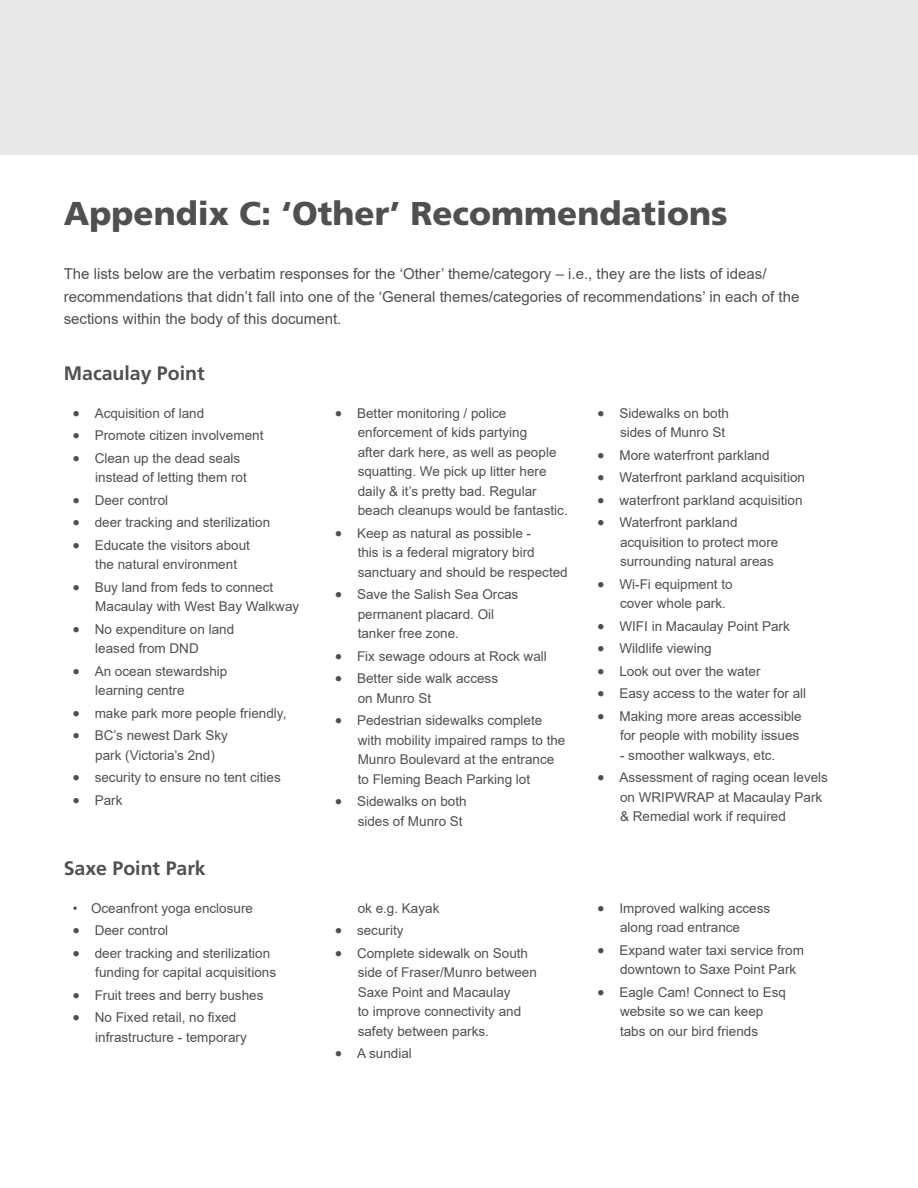
<style>
.page{position:relative;width:918px;height:1188px;background:#fff}
.page>*{position:absolute;margin:0;border:0;box-sizing:border-box;transform-origin:0 0}
.Heading_1{font:900 33px "Frutiger LT Std";color:#505050}
.Appendix_H2{font:700 19.5px "Frutiger LT Std";color:#505050}
.Appendix_Basic{font:15px/22.5px "Arial";color:#505050}
.t1{font:13.5px/19.5px "Arial";color:#505050}
</style>
<div class="page">
<div style="left:0;top:1px;width:917px;height:154px;background:#e9e9e9"></div>
<p class="Heading_1" style="left:64px;top:194px;width:666px">Appendix C: ‘Other’ Recommendations</p>
<p class="Appendix_Basic" style="left:64px;top:262px;width:737px">The lists below are the verbatim responses for the ‘Other’ theme/category – i.e., they are the lists of ideas/ recommendations that didn’t fall into one of the ‘General themes/categories of recommendations’ in each of the sections within the body of this document.</p>
<p class="Appendix_H2" style="left:64px;top:362px;width:142px">Macaulay Point</p>
<p class="t1" style="left:73px;top:403px;width:133px">• Acquisition of land</p>
<p class="t1" style="left:73px;top:426px;width:192px">• Promote citizen involvement</p>
<p class="t1" style="left:95px;top:448px;width:153px;text-indent:-22px">• Clean up the dead seals instead of letting them rot</p>
<p class="t1" style="left:73px;top:490px;width:97px">• Deer control</p>
<p class="t1" style="left:73px;top:513px;width:199px">• deer tracking and sterilization</p>
<p class="t1" style="left:95px;top:535px;width:156px;text-indent:-22px">• Educate the visitors about the natural environment</p>
<p class="t1" style="left:95px;top:577px;width:206px;text-indent:-22px">• Buy land from feds to connect<br>Macaulay with West Bay Walkway</p>
<p class="t1" style="left:95px;top:619px;width:140px;text-indent:-22px">• No expenditure on land leased from DND</p>
<p class="t1" style="left:95px;top:661px;width:134px;text-indent:-22px">• An ocean stewardship learning centre</p>
<p class="t1" style="left:73px;top:703px;width:215px">• make park more people friendly,</p>
<p class="t1" style="left:95px;top:726px;width:134px;text-indent:-22px">• BC’s newest Dark Sky park (Victoria’s 2nd)</p>
<p class="t1" style="left:73px;top:768px;width:209px">• security to ensure no tent cities</p>
<p class="t1" style="left:73px;top:790px;width:51px">• Park</p>
<p class="t1" style="left:358px;top:403px;width:212px;text-indent:-22px">• Better monitoring / police enforcement of kids partying<br>after dark here, as well as people squatting. We pick up litter here daily &amp; it’s pretty bad. Regular beach cleanups would be fantastic.</p>
<p class="t1" style="left:358px;top:523px;width:212px;text-indent:-22px">• Keep as natural as possible -<br>this is a federal migratory bird sanctuary and should be respected</p>
<p class="t1" style="left:358px;top:585px;width:162px;text-indent:-22px">• Save the Salish Sea Orcas permanent placard. Oil tanker free zone.</p>
<p class="t1" style="left:335px;top:646px;width:213px">• Fix sewage odours at Rock wall</p>
<p class="t1" style="left:358px;top:669px;width:142px;text-indent:-22px">• Better side walk access on Munro St</p>
<p class="t1" style="left:358px;top:711px;width:209px;text-indent:-22px">• Pedestrian sidewalks complete with mobility impaired ramps to the<br>Munro Boulevard at the entrance to Fleming Beach Parking lot</p>
<p class="t1" style="left:335px;top:792px;width:133px;text-align:right">• Sidewalks on both sides of Munro St</p>
<p class="t1" style="left:598px;top:403px;width:133px;text-align:right">• Sidewalks on both sides of Munro St</p>
<p class="t1" style="left:598px;top:445px;width:173px">• More waterfront parkland</p>
<p class="t1" style="left:598px;top:468px;width:209px">• Waterfront parkland acquisition</p>
<p class="t1" style="left:598px;top:490px;width:206px">• waterfront parkland acquisition</p>
<p class="t1" style="left:620px;top:513px;width:160px;text-indent:-22px">• Waterfront parkland acquisition to protect more surrounding natural areas</p>
<p class="t1" style="left:620px;top:574px;width:114px;text-indent:-22px">• Wi-Fi equipment to cover whole park.</p>
<p class="t1" style="left:598px;top:616px;width:194px">• WIFI in Macaulay Point Park</p>
<p class="t1" style="left:598px;top:639px;width:116px">• Wildlife viewing</p>
<p class="t1" style="left:598px;top:661px;width:164px">• Look out over the water</p>
<p class="t1" style="left:598px;top:684px;width:210px">• Easy access to the water for all</p>
<p class="t1" style="left:598px;top:706px;width:206px;text-align:right">• Making more areas accessible for people with mobility issues</p>
<p class="t1" style="left:620px;top:745px;width:157px">- smoother walkways, etc.</p>
<p class="t1" style="left:620px;top:768px;width:209px;text-indent:-22px">• Assessment of raging ocean levels on WRIPWRAP at Macaulay Park &amp; Remedial work if required</p>
<p class="Appendix_H2" style="left:64px;top:857px;width:143px">Saxe Point Park</p>
<p class="t1" style="left:73px;top:898px;width:182px">• Oceanfront yoga enclosure</p>
<p class="t1" style="left:73px;top:921px;width:97px">• Deer control</p>
<p class="t1" style="left:95px;top:943px;width:182px;text-indent:-22px">• deer tracking and sterilization funding for capital acquisitions</p>
<p class="t1" style="left:73px;top:985px;width:192px">• Fruit trees and berry bushes</p>
<p class="t1" style="left:95px;top:1008px;width:153px;text-indent:-22px">• No Fixed retail, no fixed infrastructure - temporary</p>
<p class="t1" style="left:358px;top:898px;width:83px">ok e.g. Kayak</p>
<p class="t1" style="left:335px;top:921px;width:70px">• security</p>
<p class="t1" style="left:358px;top:943px;width:181px;text-indent:-22px">• Complete sidewalk on South side of Fraser/Munro between<br>Saxe Point and Macaulay<br>to improve connectivity and safety between parks.</p>
<p class="t1" style="left:335px;top:1044px;width:78px">• A sundial</p>
<p class="t1" style="left:598px;top:898px;width:174px;text-align:center">• Improved walking access along road entrance</p>
<p class="t1" style="left:620px;top:940px;width:185px;text-indent:-22px">• Expand water taxi service from downtown to Saxe Point Park</p>
<p class="t1" style="left:598px;top:982px;width:190px;text-align:center">• Eagle Cam! Connect to Esq website so we can keep<br>tabs on our bird friends</p>
</div>
